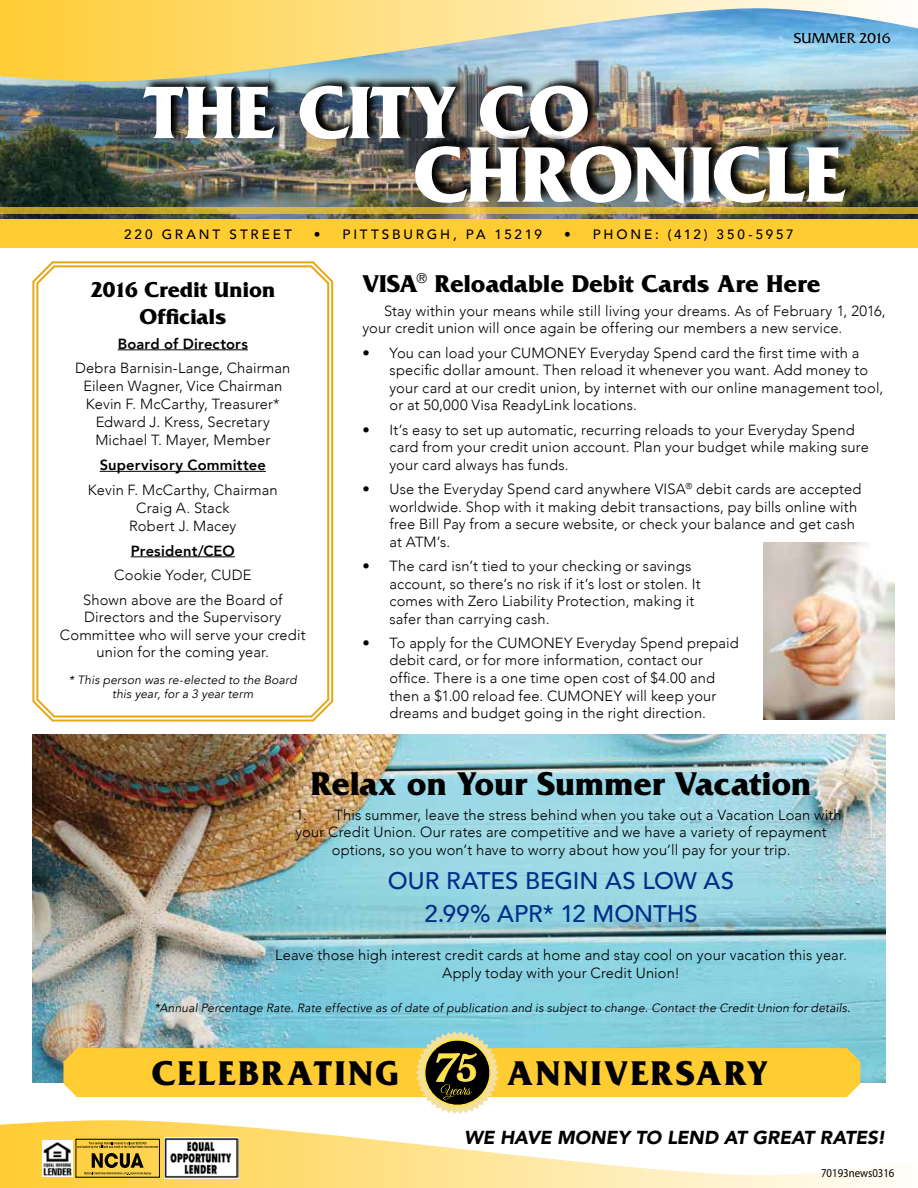
<style>
.page{position:relative;width:918px;height:1188px;background:#fff}
.page>*{position:absolute;margin:0;border:0;box-sizing:border-box;transform-origin:0 0}
.t1{font:700 82.5px "Friz Quadrata Std";color:#fff}
.t2{font:700 78px "Friz Quadrata Std";color:#fff}
.t3{font:700 36px "Friz Quadrata Std";letter-spacing:.07em;color:#000}
.t4{font:700 34.5px "Friz Quadrata Std";color:#000}
.t5{font:700 25.5px "Friz Quadrata Std";letter-spacing:.005em;color:#000}
.t6{font:500 24px/33.8px "Avenir";letter-spacing:-.005em;color:#002f87;text-align:center}
.t7{font:700 22.5px/27px "Friz Quadrata Std";letter-spacing:.005em;color:#000;text-align:center}
.t8{font:italic 900 18.75px "Avenir";letter-spacing:-.005em;color:#000}
.t9{font:15px "Friz Quadrata Std";letter-spacing:-.01em;color:#000}
.t10{font:300 14.7px/17.5px "Avenir";letter-spacing:.01em;color:#000;text-align:center}
.t11{font:800 14.7px "Avenir";letter-spacing:.015em;color:#000}
.t12{font:500 13.5px "Avenir";letter-spacing:.21em;color:#000}
.t13{font:italic 12px/13.5px "Avenir";letter-spacing:.015em;color:#000;text-align:center}
.t14{font:12px "Myriad Pro";color:#000;scale:.9 1}
</style>
<div class="page">
<img style="left:32px;top:734px;width:854px;height:349px">
<img style="left:0;top:83px;width:918px;height:137px">
<svg style="left:0;top:207px;width:918px;height:7px;background:#cbab3a"></svg>
<img style="left:142px;top:83px;width:458px;height:60px">
<svg style="left:0;top:0;width:918px;height:83px;background:#cfd1a6"></svg>
<div style="left:0;top:220px;width:918px;height:28px;background:#ffcc32"></div>
<svg style="left:0;top:1120px;width:890px;height:55px"></svg>
<img style="left:414px;top:132px;width:445px;height:72px">
<img style="left:164px;top:1137px;width:74px;height:41px">
<img style="left:42px;top:1140px;width:31px;height:36px">
<div style="left:76px;top:1139px;width:84px;height:39px;border:1px solid #000"></div>
<svg style="left:77px;top:1142px;width:81px;height:33px;background:#c5a23a"></svg>
<img style="left:763px;top:542px;width:131px;height:178px">
<svg style="left:63px;top:1031px;width:797px;height:83px"></svg>
<svg style="left:32px;top:261px;width:302px;height:461px"></svg>
<div style="left:36px;top:265px;width:293px;height:453px;border:2px solid #e7a614;border-radius:17px"></div>
<h2 class="t2" style="left:145px;top:70px;width:446px">THE CITY CO</h2>
<p class="t9" style="left:794px;top:30px;width:98px">SUMMER 2016</p>
<h1 class="t1" style="left:413px;top:129px;width:109px">Chro</h1>
<h1 class="t1" style="left:632px;top:129px;width:214px">nicle</h1>
<p class="t12" style="left:124px;top:223px;width:169px">220 GRANT STREET</p>
<p class="t12" style="left:314px;top:223px;width:230px">• PITTS BURG H, PA 15219</p>
<p class="t12" style="left:564px;top:223px;width:231px">• PHONE: (412) 350-5957</p>
<h3 class="t7" style="left:90px;top:276px;width:186px">2016 Credit Union<br>Officials</h3>
<p class="t11" style="left:118px;top:332px;width:132px">Board of Directors</p>
<p class="t10" style="left:75px;top:359px;width:217px;line-height:18px">Debra Barnisin-Lange, Chairman<br>Eileen Wagner, Vice Chairman<br>Kevin F. McCarthy, Treasurer*<br>Edward J. Kress, Secretary<br>Michael T. Mayer, Member</p>
<p class="t11" style="left:100px;top:454px;width:168px">Supervisory Committee</p>
<p class="t10" style="left:88px;top:481px;width:191px;line-height:18px">Kevin F. McCarthy, Chairman<br>Craig A. Stack<br>Robert J. Macey</p>
<p class="t11" style="left:131px;top:539px;width:106px">President/CEO</p>
<p class="t10" style="left:83px;top:563px;width:201px;line-height:24.3px">Cookie Yoder, CUDE<br>Shown above are the Board of</p>
<p class="t10" style="left:60px;top:609px;width:247px">Directors and the Supervisory<br>Committee who will serve your credit union for the coming year.</p>
<p class="t13" style="left:69px;top:674px;width:229px">* This person was re-elected to the Board this year, for a 3 year term</p>
<h3 class="t5" style="left:362px;top:269px;width:460px">VISA<sup>®</sup> Reloadable Debit Cards Are Here</h3>
<p class="t10" style="left:362px;top:302px;width:525px;text-align:left;text-indent:22px">Stay within your means while still living your dreams. As of February 1, 2016, your credit union will once again be offering our members a new service.</p>
<p class="t10" style="left:389px;top:344px;width:495px;text-align:left;text-indent:-27px">• You can load your CUMONEY Everyday Spend card the first time with a specific dollar amount. Then reload it whenever you want. Add money to your card at our credit union, by internet with our online management tool, or at 50,000 Visa ReadyLink locations.</p>
<p class="t10" style="left:389px;top:421px;width:481px;text-align:left;text-indent:-27px">• It’s easy to set up automatic, recurring reloads to your Everyday Spend card from your credit union account. Plan your budget while making sure your card always has funds.</p>
<p class="t10" style="left:389px;top:480px;width:473px;text-align:left;text-indent:-27px">• Use the Everyday Spend card anywhere VISA<sup>®</sup> debit cards are accepted worldwide. Shop with it making debit transactions, pay bills online with free Bill Pay from a secure website, or check your balance and get cash at ATM’s.</p>
<p class="t10" style="left:389px;top:557px;width:313px;text-align:left;text-indent:-27px">• The card isn’t tied to your checking or savings account, so there’s no risk if it’s lost or stolen. It comes with Zero Liability Protection, making it safer than carrying cash.</p>
<p class="t10" style="left:362px;top:634px;width:378px">• To apply for the CUMONEY Everyday Spend prepaid debit card, or for more information, contact our<br>office. There is a one time open cost of $4.00 and<br>then a $1.00 reload fee. CUMONEY will keep your dreams and budget going in the right direction.</p>
<h3 class="t4" style="left:311px;top:765px;width:502px">Relax on Your Summer Vacation</h3>
<p class="t10" style="left:296px;top:806px;width:547px">1. This summer, leave the stress behind when you take out a Vacation Loan with</p>
<p class="t10" style="left:296px;top:823px;width:533px">your Credit Union. Our rates are competitive and we have a variety of repayment</p>
<p class="t10" style="left:332px;top:841px;width:460px">options, so you won’t have to worry about how you’ll pay for your trip.</p>
<h3 class="t6" style="left:388px;top:862px;width:348px">OUR RATES BEGIN AS LOW AS<br>2.99% APR* 12 MONTHS</h3>
<p class="t10" style="left:275px;top:946px;width:573px">Leave those high interest credit cards at home and stay cool on your vacation this year.<br>Apply today with your Credit Union!</p>
<p class="t13" style="left:155px;top:1002px;width:697px">*Annual Percentage Rate. Rate effective as of date of publication and is subject to change. Contact the Credit Union for details.</p>
<h3 class="t3" style="left:152px;top:1054px;width:132px">Celebrati</h3>
<h3 class="t3" style="left:348px;top:1054px;width:51px">ng</h3>
<h3 class="t3" style="left:507px;top:1054px;width:107px">Anniversary</h3>
<p class="t8" style="left:464px;top:1122px;width:423px">WE HAVE MONEY TO LEND AT GREAT RATES!</p>
<p class="t14" style="left:821px;top:1165px;width:83px">70193news0316</p>
</div>
